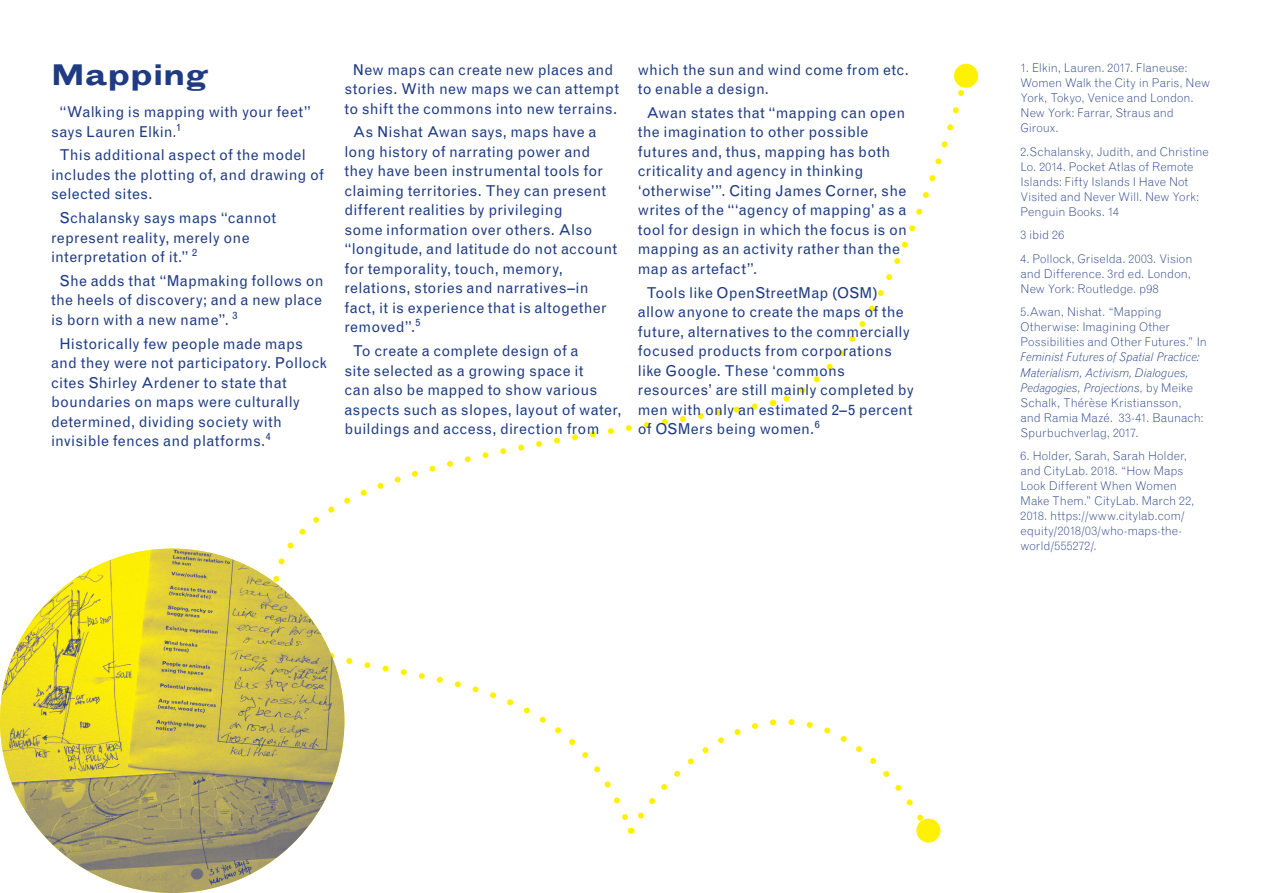
<style>
.page{position:relative;width:1263px;height:893px;background:#fff}
.page>*{position:absolute;margin:0;border:0;box-sizing:border-box;transform-origin:0 0}
.t1{font:700 expanded 30px "Grotesque Disp MT Std";color:#1e3b83}
.t2{font:15px/19.5px "Grotesque MT Std";letter-spacing:.015em;color:#1e3b83}
.t3{font:300 12px/15px "Grotesque MT Std";color:#1e3b83}
.t4{font:italic 300 12px/15px "Grotesque MT Std";letter-spacing:-.015em;color:#1e3b83}
.s1{font-style:italic}
.s2{font-style:normal}
</style>
<div class="page">
<svg style="left:774px;top:85px;width:190px;height:321px"></svg>
<svg style="left:269px;top:403px;width:489px;height:187px"></svg>
<svg style="left:298px;top:603px;width:334px;height:227px"></svg>
<svg style="left:632px;top:719px;width:300px;height:112px"></svg>
<div style="left:954px;top:64px;width:24px;height:24px;background:#fff101;border-radius:50%"></div>
<div style="left:916px;top:819px;width:24px;height:24px;background:#fff101;border-radius:50%"></div>
<img style="left:0;top:549px;width:344px;height:344px;border-radius:172px">
<h1 class="t1" style="left:51px;top:56px;width:159px">Mapping</h1>
<p class="t2" style="left:51px;top:102px;width:261px;text-indent:9px">“Walking is mapping with your feet” says Lauren Elkin<span class="s1">.</span><sup>1</sup></p>
<p class="t2" style="left:51px;top:145px;width:275px;text-indent:9px">This additional aspect of the model includes the plotting of, and drawing of selected sites.</p>
<p class="t2" style="left:51px;top:208px;width:227px;text-indent:9px">Schalansky says maps “cannot represent reality, merely one interpretation of it.” <sup>2</sup></p>
<p class="t2" style="left:51px;top:271px;width:274px;text-align:justify;text-indent:9px">She adds that “Mapmaking follows on the heels of discovery; and a new place is born with a new name”. <sup>3</sup></p>
<p class="t2" style="left:51px;top:334px;width:278px;text-indent:9px">Historically few people made maps and they were not participatory. Pollock cites Shirley Ardener to state that boundaries on maps were culturally determined, dividing society with invisible fences and platforms.<sup>4</sup></p>
<p class="t2" style="left:344px;top:60px;width:276px;text-align:center">New maps can create new places and stories. With new maps we can attempt to shift the commons into new terrains.</p>
<p class="t2" style="left:344px;top:122px;width:274px;text-indent:9px">As Nishat Awan says, maps have a long history of narrating power and they have been instrumental tools for claiming territories. They can present different realities by privileging<br>some information over others. Also “longitude, and latitude do not account for temporality, touch, memory, relations, stories and narratives–in fact, it is experience that is altogether removed”.<sup>5</sup></p>
<p class="t2" style="left:344px;top:341px;width:278px;text-indent:9px">To create a complete design of a<br>site selected as a growing space it<br>can also be mapped to show various aspects such as slopes, layout of water, buildings and access, direction from</p>
<p class="t2" style="left:638px;top:60px;width:272px">which the sun and wind come from etc. to enable a design.</p>
<p class="t2" style="left:638px;top:103px;width:271px;text-indent:9px">Awan states that “mapping can open the imagination to other possible futures and, thus, mapping has both criticality and agency in thinking ‘otherwise’”. Citing James Corner, she writes of the “‘agency of mapping’ as a tool for design in which the focus is on mapping as an activity rather than the map as artefact”.</p>
<p class="t2" style="left:638px;top:283px;width:278px;text-indent:9px">Tools like OpenStreetMap (OSM) allow anyone to create the maps of the future, alternatives to the commercially focused products from corporations like Google. These ‘commons resources’ are still mainly completed by men with only an estimated 2–5 percent of OSMers being women.<sup>6</sup></p>
<p class="t3" style="left:1020px;top:61px;width:191px">1. Elkin, Lauren. 2017. Flaneuse:<br>Women Walk the City in Paris, New<br>York, Tokyo, Venice and London.<br>New York: Farrar, Straus and<br>Giroux.</p>
<p class="t3" style="left:1020px;top:144px;width:190px">2.Schalansky, Judith, and Christine<br>Lo. 2014. Pocket Atlas of Remote<br>Islands: Fifty Islands I Have Not<br>Visited and Never Will. New York:<br>Penguin Books. 14</p>
<p class="t3" style="left:1020px;top:228px;width:45px">3 ibid 26</p>
<p class="t3" style="left:1020px;top:251px;width:173px">4. Pollock, Griselda. 2003. Vision and Difference. 3rd ed. London,<br>New York: Routledge. p98</p>
<p class="t3" style="left:1020px;top:305px;width:188px">5.Awan, Nishat. “Mapping<br>Otherwise: Imagining Other<br>Possibilities and Other Futures.” In</p>
<p class="t4" style="left:1020px;top:350px;width:185px">Feminist Futures of Spatial Practice:<br>Materialism, Activism, Dialogues, Pedagogies, Projections<span class="s2">, by Meike Schalk, Thérèse Kristiansson, and Ramia Mazé. 33-41. Baunach:<br>Spurbuchverlag, 2017.</span></p>
<p class="t3" style="left:1020px;top:448px;width:175px">6. Holder, Sarah, Sarah Holder, and CityLab. 2018. “How Maps<br>Look Different When Women<br>Make Them.” CityLab. March 22,<br>2018. https://www.citylab.com/ equity/2018/03/who-maps-the&shy;world/555272/.</p>
</div>
